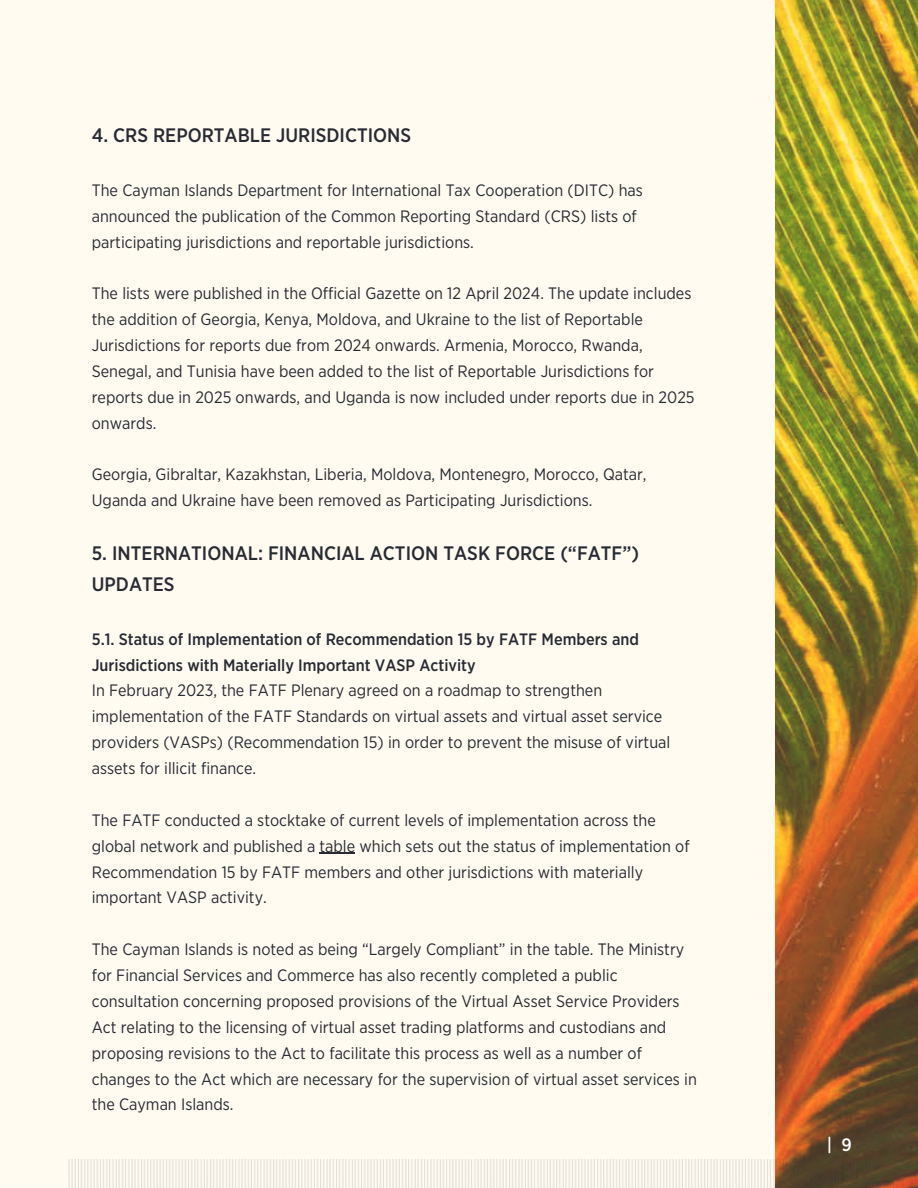
<style>
.page{position:relative;width:918px;height:1188px;background:#fff}
.page>*{position:absolute;margin:0;border:0;box-sizing:border-box;transform-origin:0 0}
.t1{font:500 19.5px/30.3px "Gotham Narrow";color:#292b33}
.t2{font:500 18px "Gotham Narrow";color:#fff}
.t3{font:16.5px/25.8px "Gotham Narrow";color:#292b33}
.t4{font:500 16.5px/25.8px "Gotham Narrow";color:#292b33}
</style>
<div class="page">
<img style="left:775px;top:0;width:143px;height:1160px">
<div style="left:0;top:0;width:775px;height:1188px;background:#fffbf1"></div>
<img style="left:68px;top:1160px;width:850px;height:28px">
<hr style="left:320px;top:853px;width:35px;height:1px;background:#292b33">
<p class="t1" style="left:92px;top:121px;width:321px">4. CRS REPORTABLE JURISDICTIONS</p>
<p class="t3" style="left:92px;top:178px;width:553px">The Cayman Islands Department for International Tax Cooperation (DITC) has announced the publication of the Common Reporting Standard (CRS) lists of participating jurisdictions and reportable jurisdictions.</p>
<h1 class="t3" style="left:92px;top:281px;width:604px">The lists were published in the Official Gazette on 12 April 2024. The update includes the addition of Georgia, Kenya, Moldova, and Ukraine to the list of Reportable Jurisdictions for reports due from 2024 onwards. Armenia, Morocco, Rwanda, Senegal, and Tunisia have been added to the list of Reportable Jurisdictions for reports due in 2025 onwards, and Uganda is now included under reports due in 2025 onwards.</h1>
<p class="t3" style="left:92px;top:463px;width:556px">Georgia, Gibraltar, Kazakhstan, Liberia, Moldova, Montenegro, Morocco, Qatar,<br>Uganda and Ukraine have been removed as Participating Jurisdictions.</p>
<p class="t1" style="left:92px;top:539px;width:549px">5. INTERNATIONAL: FINANCIAL ACTION TASK FORCE (“FATF”)<br>UPDATES</p>
<p class="t4" style="left:92px;top:627px;width:549px">5.1. Status of Implementation of Recommendation 15 by FATF Members and<br>Jurisdictions with Materially Important VASP Activity</p>
<p class="t3" style="left:92px;top:679px;width:580px">In February 2023, the FATF Plenary agreed on a roadmap to strengthen implementation of the FATF Standards on virtual assets and virtual asset service providers (VASPs) (Recommendation 15) in order to prevent the misuse of virtual assets for illicit finance.</p>
<h2 class="t3" style="left:92px;top:808px;width:599px">The FATF conducted a stocktake of current levels of implementation across the global network and published a table which sets out the status of implementation of Recommendation 15 by FATF members and other jurisdictions with materially important VASP activity.</h2>
<p class="t3" style="left:92px;top:937px;width:607px">The Cayman Islands is noted as being “Largely Compliant” in the table. The Ministry for Financial Services and Commerce has also recently completed a public consultation concerning proposed provisions of the Virtual Asset Service Providers Act relating to the licensing of virtual asset trading platforms and custodians and proposing revisions to the Act to facilitate this process as well as a number of changes to the Act which are necessary for the supervision of virtual asset services in the Cayman Islands.</p>
<p class="t2" style="left:827px;top:1137px;width:27px">| 9</p>
</div>
